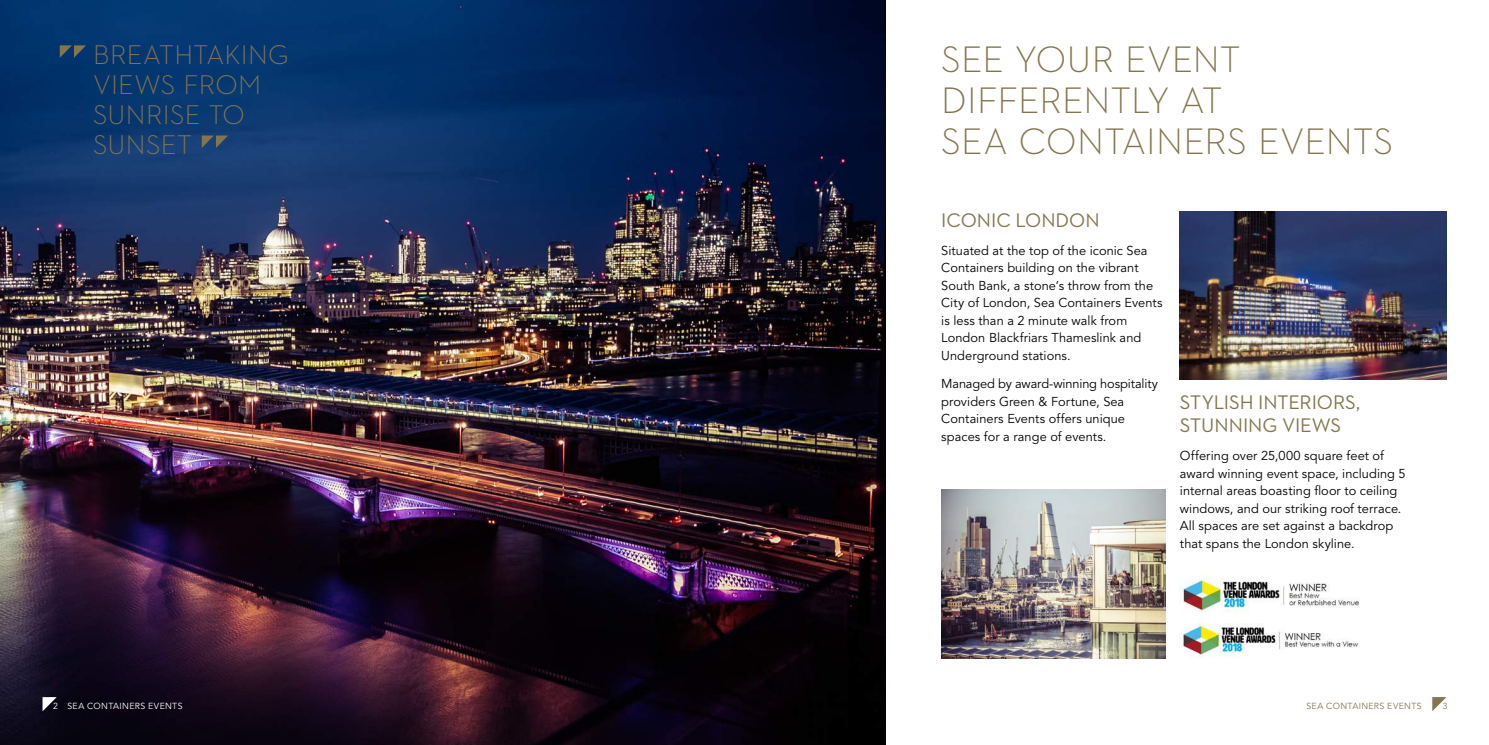
<style>
.page{position:relative;width:1489px;height:745px;background:#fff}
.page>*{position:absolute;margin:0;border:0;box-sizing:border-box;transform-origin:0 0}
.t1{font:300 37.5px/41.2px "Neutraface 2 Text";letter-spacing:.005em;color:#83754e}
.t2{font:300 27.5px/30px "Neutraface 2 Text";letter-spacing:.01em;color:#83754e}
.t3{font:20px/22.5px "Neutraface 2 Text";color:#83754e}
.t4{font:12.75px/17.5px "Avenir LT Std";letter-spacing:.005em;color:#000}
.t5{font:8.75px "Avenir LT Std";letter-spacing:.04em;color:#fff}
.t6{font:8.75px "Avenir LT Std";letter-spacing:.04em;color:#83754e}
</style>
<div class="page">
<img style="left:1179px;top:211px;width:267px;height:168px">
<img style="left:0;top:0;width:885px;height:744px">
<svg style="left:60px;top:45px;width:26px;height:13px"></svg>
<svg style="left:202px;top:135px;width:26px;height:13px"></svg>
<img style="left:941px;top:489px;width:224px;height:168px">
<img style="left:1179px;top:573px;width:180px;height:40px">
<img style="left:1179px;top:618px;width:180px;height:40px">
<svg style="left:1432px;top:697px;width:14px;height:13px"></svg>
<svg style="left:43px;top:696px;width:14px;height:14px"></svg>
<h2 class="t2" style="left:93px;top:39px;width:197px">BREATHTAKING<br>VIEWS FROM<br>SUNRISE TO<br>SUNSET</h2>
<h1 class="t1" style="left:941px;top:38px;width:453px">SEE YOUR EVENT<br>DIFFERENTLY AT<br>SEA CONTAINERS EVENTS</h1>
<h3 class="t3" style="left:941px;top:208px;width:160px">ICONIC LONDON</h3>
<p class="t4" style="left:941px;top:242px;width:223px">Situated at the top of the iconic Sea Containers building on the vibrant South Bank, a stone’s throw from the City of London, Sea Containers Events is less than a 2 minute walk from London Blackfriars Thameslink and Underground stations.</p>
<p class="t4" style="left:941px;top:375px;width:218px">Managed by award-winning hospitality providers Green &amp; Fortune, Sea<br>Containers Events offers unique spaces for a range of events.</p>
<h3 class="t3" style="left:1179px;top:391px;width:182px">STYLISH INTERIORS,<br>STUNNING VIEWS</h3>
<p class="t4" style="left:1179px;top:447px;width:227px">Offering over 25,000 square feet of award winning event space, including 5 internal areas boasting floor to ceiling windows, and our striking roof terrace.<br>All spaces are set against a backdrop that spans the London skyline.</p>
<p class="t5" style="left:53px;top:700px;width:131px">2 SEA CONTAINERS EVENTS</p>
<p class="t6" style="left:1306px;top:700px;width:117px">SEA CONTAINERS EVENTS</p>
<p class="t6" style="left:1442px;top:700px;width:6px">3</p>
</div>
